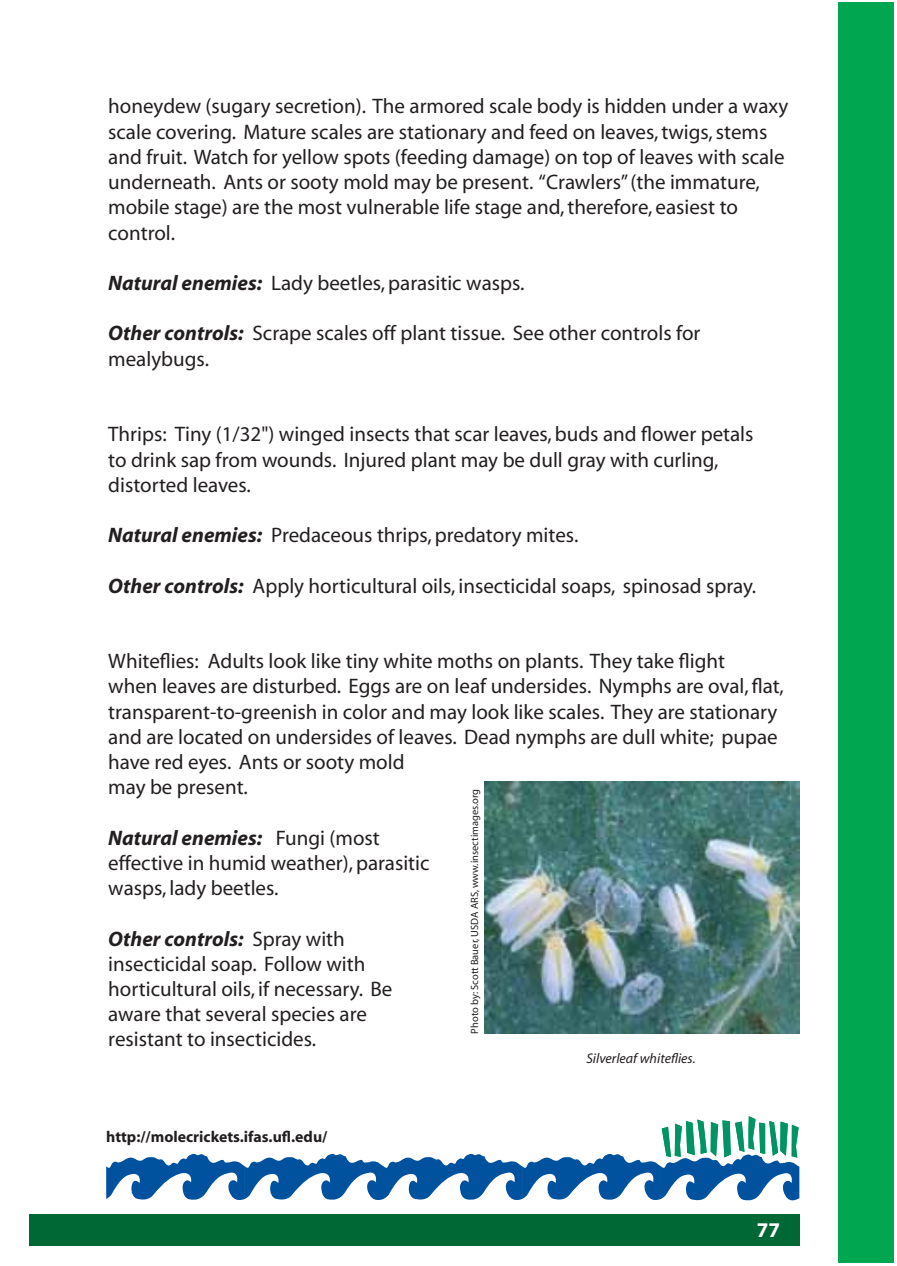
<style>
.page{position:relative;width:897px;height:1266px;background:#fff}
.page>*{position:absolute;margin:0;border:0;box-sizing:border-box;transform-origin:0 0}
.t1{font:21px/25.2px "Myriad";color:#231f20}
.t2{font:700 21px "Myriad";color:#fff}
.t3{font:700 15.75px "Myriad";color:#231f20}
.t4{font:italic 14px "Myriad";color:#231f20}
.t5{font:10.5px "Myriad";color:#231f20}
.s1{font-weight:700;font-style:italic}
.s2{font-family:"Myriad Pro"}
</style>
<div class="page">
<div style="left:30px;top:1213px;width:769px;height:31px;background:#006835"></div>
<div style="left:838px;top:3px;width:56px;height:1260px;background:#00a650"></div>
<svg style="left:106px;top:1116px;width:693px;height:84px"></svg>
<img style="left:484px;top:781px;width:315px;height:252px">
<p class="t1" style="left:108px;top:95px;width:681px">honeydew (sugary secretion). The armored scale body is hidden under a waxy scale covering. Mature scales are stationary and feed on leaves, twigs, stems and fruit. Watch for yellow spots (feeding damage) on top of leaves with scale underneath. Ants or sooty mold may be present. “Crawlers” (the immature, mobile stage) are the most vulnerable life stage and, therefore, easiest to control.</p>
<p class="t1" style="left:108px;top:272px;width:417px"><span class="s1">Natural enemies:</span> Lady beetles, parasitic wasps.</p>
<p class="t1" style="left:108px;top:322px;width:593px"><span class="s1">Other controls:</span> Scrape scales off plant tissue. See other controls for mealybugs.</p>
<p class="t1" style="left:108px;top:423px;width:646px"><span class="s2">Thrips:</span> Tiny (1/32") winged insects that scar leaves, buds and flower petals to drink sap from wounds. Injured plant may be dull gray with curling, distorted leaves.</p>
<p class="t1" style="left:108px;top:524px;width:471px"><span class="s1">Natural enemies:</span> Predaceous thrips, predatory mites.</p>
<p class="t1" style="left:108px;top:574px;width:649px"><span class="s1">Other controls:</span> Apply horticultural oils, insecticidal soaps, spinosad spray.</p>
<p class="t1" style="left:108px;top:650px;width:677px"><span class="s2">Whiteflies:</span> Adults look like tiny white moths on plants. They take flight<br>when leaves are disturbed. Eggs are on leaf undersides. Nymphs are oval, flat, transparent-to-greenish in color and may look like scales. They are stationary and are located on undersides of leaves. Dead nymphs are dull white; pupae have red eyes. Ants or sooty mold<br>may be present.</p>
<p class="t1" style="left:108px;top:826px;width:323px"><span class="s1">Natural enemies:</span> Fungi (most effective in humid weather), parasitic wasps, lady beetles.</p>
<p class="t1" style="left:108px;top:927px;width:285px"><span class="s1">Other controls:</span> Spray with insecticidal soap. Follow with horticultural oils, if necessary. Be aware that several species are resistant to insecticides.</p>
<p class="t5" style="left:470px;top:1033px;width:246px;rotate:-90deg">Photo by: Scott Bauer, USDA ARS, www.insectimages.org</p>
<p class="t3" style="left:106px;top:1130px;width:223px">http://molecrickets.ifas.ufl.edu/</p>
<p class="t4" style="left:586px;top:1052px;width:111px">Silverleaf whiteflies.</p>
<p class="t2" style="left:756px;top:1221px;width:25px">77</p>
</div>
